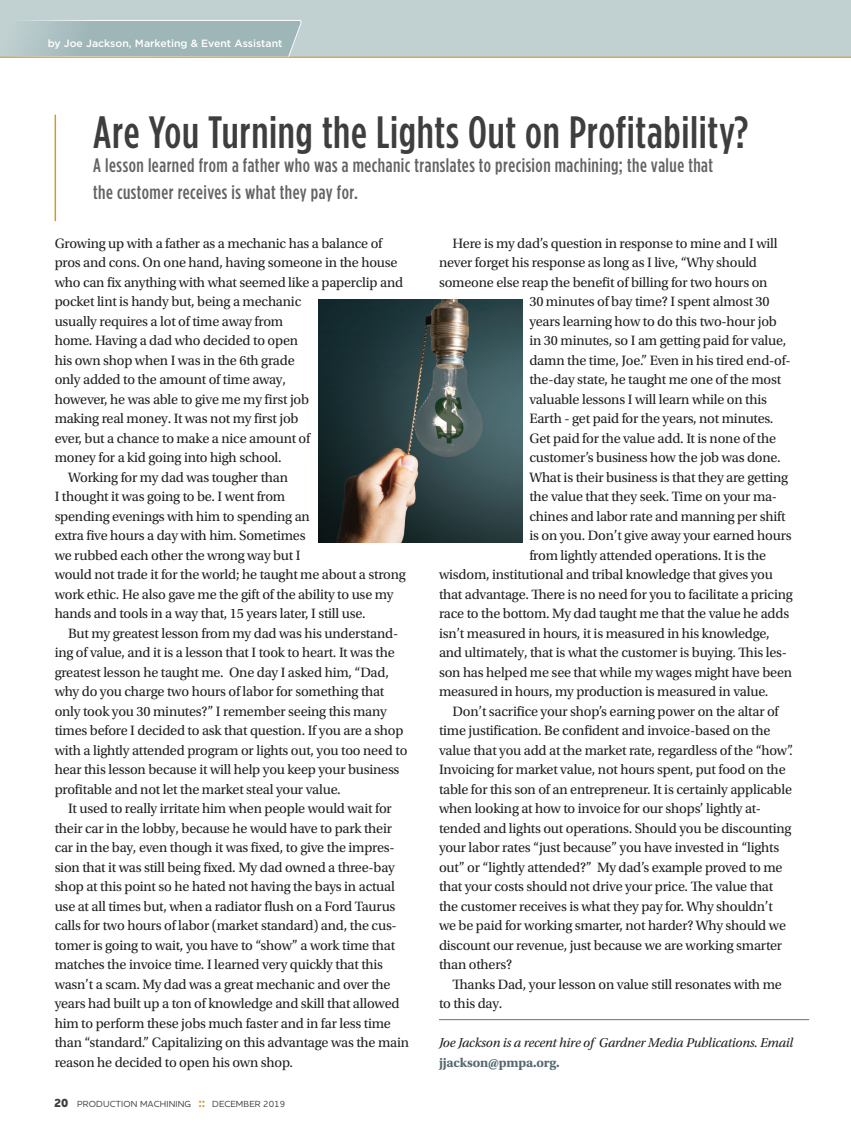
<style>
.page{position:relative;width:851px;height:1134px;background:#fff}
.page>*{position:absolute;margin:0;border:0;box-sizing:border-box;transform-origin:0 0}
._01_TItle_-_Short{font:500 45.3px "Gotham Condensed";letter-spacing:.015em;color:#3e3e3f}
._02-DECK{font:500 19.5px/27px "Gotham Condensed";letter-spacing:.025em;color:#636366}
._04-Body_Mstr_-10Ker{font:14.25px/19.5px "Utopia Std";letter-spacing:-.015em;color:#231f20}
._04_Body-No-Indent{font:14.25px/19.5px "Utopia Std";letter-spacing:-.015em;color:#231f20}
._09_Reference_Closin{font:italic 13.5px/19.5px "Utopia Std";letter-spacing:-.015em;color:#231f20}
.t1{font:500 10.5px "Gotham";color:#fff}
.t2{font:500 9px "Houschka Pro";letter-spacing:.02em;color:#3e3e3f}
.s1{font-weight:800;font-size:12px}
.s2{font-weight:700;font-size:13.5px;color:#cf9b2a}
.s3{font-weight:700;font-style:normal;color:#556973}
</style>
<div class="page">
<div style="left:0;top:0;width:850px;height:57px;background:#c1d1d2"></div>
<svg style="left:0;top:20px;width:303px;height:37px"></svg>
<hr style="left:0;top:57px;width:850px;height:1px;background:#cf9b2a">
<hr style="left:439px;top:1019px;width:370px;height:1px;background:#587a7b">
<hr style="left:55px;top:115px;width:1px;height:106px;background:#cf9b2a">
<img style="left:319px;top:300px;width:203px;height:243px">
<p class="t1" style="left:48px;top:37px;width:236px">by Joe Jackson, Marketing &amp; Event Assistant</p>
<p class="_01_TItle_-_Short" style="left:93px;top:106px;width:656px">Are You Turning the Lights Out on Profitability?</p>
<p class="_02-DECK" style="left:93px;top:151px;width:621px">A lesson learned from a father who was a mechanic translates to precision machining; the value that the customer receives is what they pay for.</p>
<p class="_04_Body-No-Indent" style="left:55px;top:233px;width:350px">Growing up with a father as a mechanic has a balance of pros and cons. On one hand, having someone in the house who can fix anything with what seemed like a paperclip and pocket lint is handy but, being a mechanic<br>usually requires a lot of time away from<br>home. Having a dad who decided to open<br>his own shop when I was in the 6th grade<br>only added to the amount of time away,<br>however, he was able to give me my first job<br>making real money. It was not my first job<br>ever, but a chance to make a nice amount of<br>money for a kid going into high school.</p>
<p class="_04-Body_Mstr_-10Ker" style="left:55px;top:467px;width:352px;text-indent:14px">Working for my dad was tougher than<br>I thought it was going to be. I went from<br>spending evenings with him to spending an<br>extra five hours a day with him. Sometimes<br>we rubbed each other the wrong way but I<br>would not trade it for the world; he taught me about a strong work ethic. He also gave me the gift of the ability to use my hands and tools in a way that, 15 years later, I still use.</p>
<p class="_04-Body_Mstr_-10Ker" style="left:55px;top:623px;width:354px;text-indent:14px">But my greatest lesson from my dad was his understand&shy;ing of value, and it is a lesson that I took to heart. It was the greatest lesson he taught me. One day I asked him, “Dad, why do you charge two hours of labor for something that only took you 30 minutes?” I remember seeing this many times before I decided to ask that question. If you are a shop with a lightly attended program or lights out, you too need to hear this lesson because it will help you keep your business profitable and not let the market steal your value.</p>
<p class="_04-Body_Mstr_-10Ker" style="left:55px;top:799px;width:356px;text-indent:14px">It used to really irritate him when people would wait for their car in the lobby, because he would have to park their car in the bay, even though it was fixed, to give the impres&shy;sion that it was still being fixed. My dad owned a three-bay shop at this point so he hated not having the bays in actual use at all times but, when a radiator flush on a Ford Taurus calls for two hours of labor (market standard) and, the cus&shy;tomer is going to wait, you have to “show” a work time that matches the invoice time. I learned very quickly that this wasn’t a scam. My dad was a great mechanic and over the years had built up a ton of knowledge and skill that allowed him to perform these jobs much faster and in far less time than “standard.” Capitalizing on this advantage was the main reason he decided to open his own shop.</p>
<p class="t2" style="left:54px;top:1098px;width:233px"><span class="s1">20</span> PRODUCTION MACHINING <span class="s2">::</span> DECEMBER 2019</p>
<p class="_04-Body_Mstr_-10Ker" style="left:452px;top:233px;width:327px">Here is my dad’s question in response to mine and I will</p>
<p class="_04-Body_Mstr_-10Ker" style="left:439px;top:253px;width:319px">never forget his response as long as I live, “Why should</p>
<p class="_04-Body_Mstr_-10Ker" style="left:439px;top:272px;width:330px">someone else reap the benefit of billing for two hours on</p>
<p class="_04-Body_Mstr_-10Ker" style="left:529px;top:292px;width:242px">30 minutes of bay time? I spent almost 30</p>
<p class="_04-Body_Mstr_-10Ker" style="left:529px;top:311px;width:249px">years learning how to do this two-hour job</p>
<p class="_04-Body_Mstr_-10Ker" style="left:529px;top:331px;width:258px">in 30 minutes, so I am getting paid for value,</p>
<p class="_04-Body_Mstr_-10Ker" style="left:529px;top:350px;width:263px">damn the time, Joe.” Even in his tired end-of-</p>
<p class="_04-Body_Mstr_-10Ker" style="left:529px;top:370px;width:253px">the-day state, he taught me one of the most</p>
<p class="_04-Body_Mstr_-10Ker" style="left:529px;top:389px;width:239px">valuable lessons I will learn while on this</p>
<p class="_04-Body_Mstr_-10Ker" style="left:529px;top:409px;width:245px">Earth - get paid for the years, not minutes.</p>
<p class="_04-Body_Mstr_-10Ker" style="left:529px;top:428px;width:248px">Get paid for the value add. It is none of the</p>
<p class="_04-Body_Mstr_-10Ker" style="left:529px;top:448px;width:253px">customer’s business how the job was done.</p>
<p class="_04-Body_Mstr_-10Ker" style="left:529px;top:467px;width:260px">What is their business is that they are getting</p>
<p class="_04-Body_Mstr_-10Ker" style="left:529px;top:487px;width:249px">the value that they seek. Time on your ma-</p>
<p class="_04-Body_Mstr_-10Ker" style="left:529px;top:506px;width:257px">chines and labor rate and manning per shift</p>
<p class="_04-Body_Mstr_-10Ker" style="left:529px;top:526px;width:263px">is on you. Don’t give away your earned hours</p>
<p class="_04-Body_Mstr_-10Ker" style="left:529px;top:545px;width:238px">from lightly attended operations. It is the</p>
<p class="_04-Body_Mstr_-10Ker" style="left:439px;top:565px;width:335px">wisdom, institutional and tribal knowledge that gives you</p>
<p class="_04-Body_Mstr_-10Ker" style="left:439px;top:584px;width:355px">that advantage. There is no need for you to facilitate a pricing</p>
<p class="_04-Body_Mstr_-10Ker" style="left:439px;top:604px;width:352px">race to the bottom. My dad taught me that the value he adds</p>
<p class="_04-Body_Mstr_-10Ker" style="left:439px;top:623px;width:332px">isn’t measured in hours, it is measured in his knowledge,</p>
<p class="_04-Body_Mstr_-10Ker" style="left:439px;top:643px;width:349px">and ultimately, that is what the customer is buying. This les-</p>
<p class="_04-Body_Mstr_-10Ker" style="left:439px;top:662px;width:354px">son has helped me see that while my wages might have been</p>
<p class="_04-Body_Mstr_-10Ker" style="left:439px;top:682px;width:331px">measured in hours, my production is measured in value.</p>
<p class="_04-Body_Mstr_-10Ker" style="left:439px;top:701px;width:355px;text-indent:14px">Don’t sacrifice your shop’s earning power on the altar of time justification. Be confident and invoice-based on the value that you add at the market rate, regardless of the “how”.<br>Invoicing for market value, not hours spent, put food on the table for this son of an entrepreneur. It is certainly applicable when looking at how to invoice for our shops’ lightly at&shy;tended and lights out operations. Should you be discounting your labor rates “just because” you have invested in “lights out” or “lightly attended?” My dad’s example proved to me that your costs should not drive your price. The value that the customer receives is what they pay for. Why shouldn’t we be paid for working smarter, not harder? Why should we discount our revenue, just because we are working smarter than others?</p>
<p class="_04-Body_Mstr_-10Ker" style="left:439px;top:974px;width:344px;text-indent:14px">Thanks Dad, your lesson on value still resonates with me to this day.</p>
<p class="_09_Reference_Closin" style="left:439px;top:1033px;width:356px">Joe Jackson is a recent hire of Gardner Media Publications. Email <span class="s3">jjackson@pmpa.org.</span></p>
</div>
